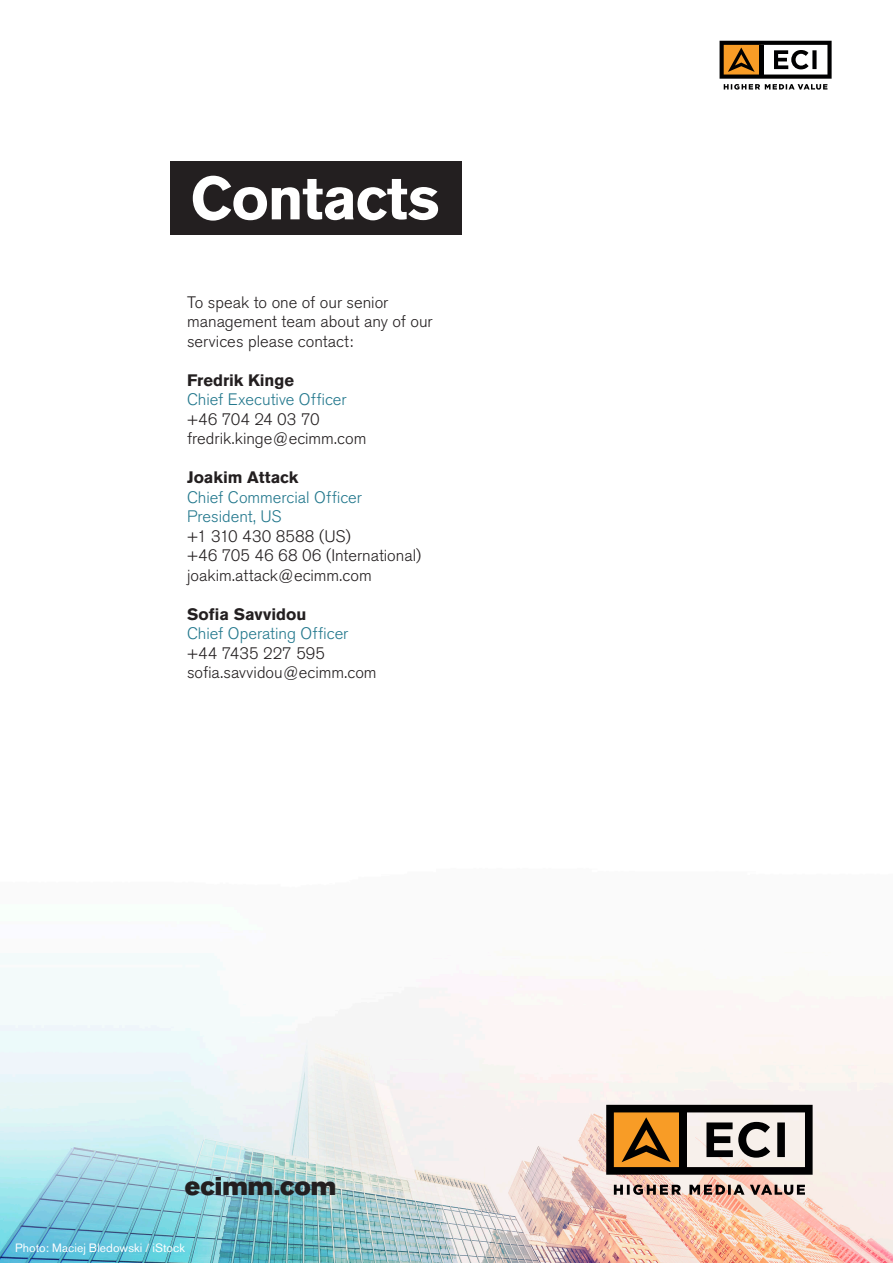
<style>
.page{position:relative;width:893px;height:1263px;background:#fff}
.page>*{position:absolute;margin:0;border:0;box-sizing:border-box;transform-origin:0 0}
.Rubrik_1_-_37_pt{font:700 60px "Akzidenz Grotesk BE";letter-spacing:-.02em;color:#fff}
.Brödtext_första_rade{font:25.5px "Akzidenz Grotesk BE Super";color:#231f20}
.Brödtext_första_rade-2{font:300 16.5px/19.5px "Akzidenz Grotesk BE";color:#231f20}
.Brödtext_första_rade-3{font:300 16.5px "Akzidenz Grotesk BE";color:#23788d}
.Brödtext_första_rade-4{font:700 16.5px "Akzidenz Grotesk BE";color:#231f20}
.Brödtext_första_rade-5{font:300 16.5px "Akzidenz Grotesk BE";letter-spacing:-.02em;color:#231f20}
.Rubrik_1_-_blå_40pt{font:12px "Akzidenz Grotesk BE";letter-spacing:.005em;color:#fff}
</style>
<div class="page">
<svg style="left:720px;top:41px;width:112px;height:49px"></svg>
<img style="left:0;top:953px;width:893px;height:310px">
<div style="left:171px;top:162px;width:291px;height:73px;background:#231f20"></div>
<svg style="left:614px;top:1184px;width:191px;height:11px;background:#8c7871"></svg>
<svg style="left:606px;top:1105px;width:207px;height:70px;background:#8b765c"></svg>
<p class="Rubrik_1_-_37_pt" style="left:190px;top:164px;width:251px">Contacts</p>
<p class="Brödtext_första_rade-2" style="left:187px;top:292px;width:247px">To speak to one of our senior management team about any of our services please contact:</p>
<p class="Brödtext_första_rade-4" style="left:187px;top:370px;width:109px">Fredrik Kinge</p>
<p class="Brödtext_första_rade-3" style="left:187px;top:390px;width:161px">Chief Executive Officer</p>
<p class="Brödtext_första_rade-5" style="left:187px;top:410px;width:134px">+46 704 24 03 70</p>
<p class="Brödtext_första_rade-2" style="left:187px;top:429px;width:181px">fredrik.kinge@ecimm.com</p>
<p class="Brödtext_första_rade-4" style="left:187px;top:468px;width:113px">Joakim Attack</p>
<p class="Brödtext_första_rade-3" style="left:187px;top:488px;width:176px">Chief Commercial Officer</p>
<p class="Brödtext_första_rade-3" style="left:187px;top:507px;width:96px">President, US</p>
<p class="Brödtext_första_rade-2" style="left:187px;top:526px;width:165px">+1 310 430 8588 (US)</p>
<p class="Brödtext_första_rade-2" style="left:187px;top:546px;width:236px">+46 705 46 68 06 (International)</p>
<p class="Brödtext_första_rade-2" style="left:187px;top:565px;width:186px">joakim.attack@ecimm.com</p>
<p class="Brödtext_första_rade-4" style="left:187px;top:604px;width:121px">Sofia Savvidou</p>
<p class="Brödtext_första_rade-3" style="left:187px;top:624px;width:163px">Chief Operating Officer</p>
<p class="Brödtext_första_rade-2" style="left:187px;top:643px;width:139px">+44 7435 227 595</p>
<p class="Brödtext_första_rade-2" style="left:187px;top:663px;width:191px">sofia.savvidou@ecimm.com</p>
<p class="Brödtext_första_rade" style="left:185px;top:1171px;width:153px">ecimm.com</p>
<p class="Rubrik_1_-_blå_40pt" style="left:15px;top:1240px;width:171px">Photo: Maciej Bledowski / iStock</p>
</div>
